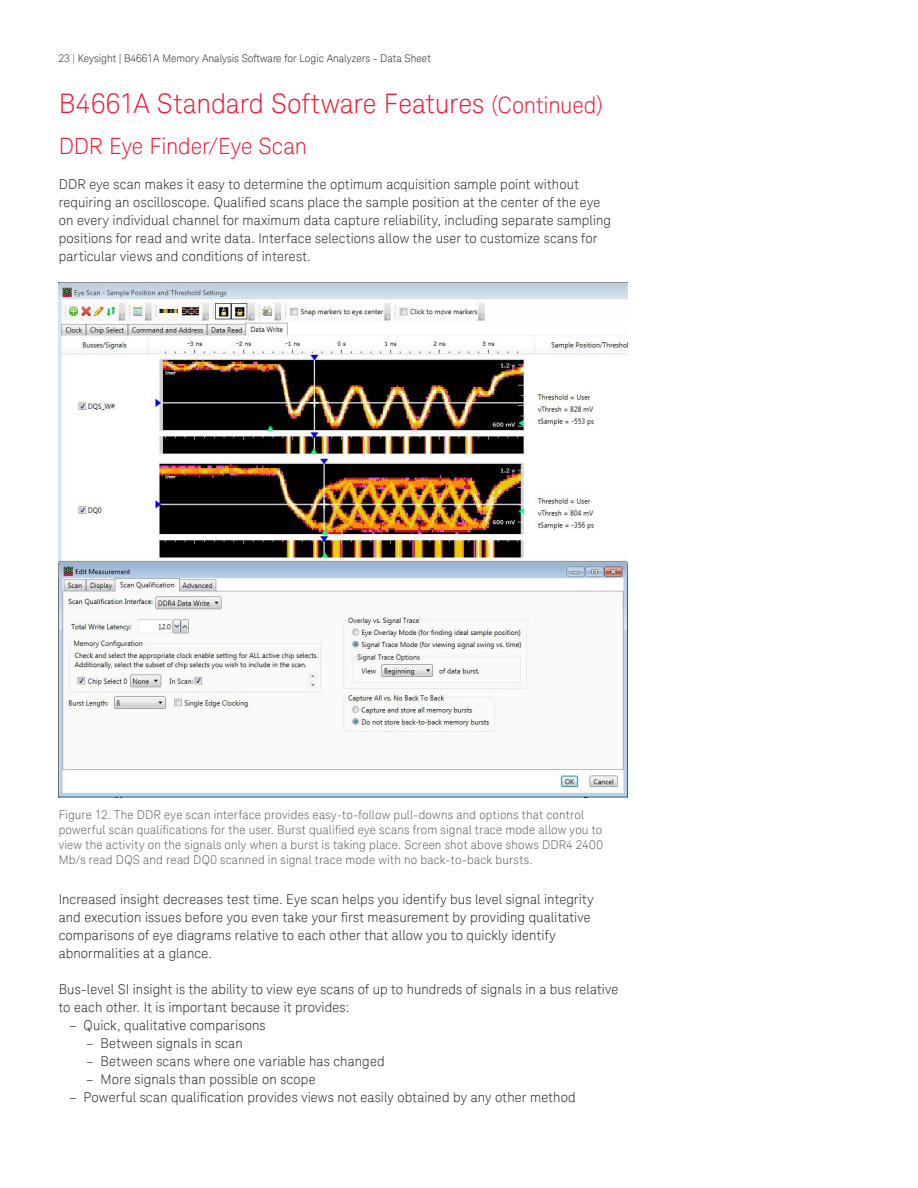
<style>
.page{position:relative;width:918px;height:1188px;background:#fff}
.page>*{position:absolute;margin:0;border:0;box-sizing:border-box;transform-origin:0 0}
.t1{font:300 27px "Keysight Sans";letter-spacing:-.005em;color:#ed1a36}
.t2{font:300 22.5px "Keysight Sans";letter-spacing:-.005em;color:#ed1a36}
.t3{font:300 13.5px/18px "Keysight Sans";letter-spacing:.01em;color:#231f20}
.t4{font:300 12px/15px "Keysight Sans";letter-spacing:.015em;color:#57585a}
.t5{font:300 10.5px "Keysight Sans";color:#231f20}
.s1{font-size:22.5px}
</style>
<div class="page">
<img style="left:59px;top:283px;width:568px;height:514px">
<p class="t5" style="left:59px;top:52px;width:374px">23 | Keysight | B4661A Memory Analysis Software for Logic Analyzers - Data Sheet</p>
<h1 class="t1" style="left:59px;top:88px;width:546px">B4661A Standard Software Features <span class="s1">(Continued)</span></h1>
<h2 class="t2" style="left:59px;top:133px;width:250px">DDR Eye Finder/Eye Scan</h2>
<p class="t3" style="left:59px;top:176px;width:554px">DDR eye scan makes it easy to determine the optimum acquisition sample point without requiring an oscilloscope. Qualified scans place the sample position at the center of the eye on every individual channel for maximum data capture reliability, including separate sampling positions for read and write data. Interface selections allow the user to customize scans for particular views and conditions of interest.</p>
<p class="t4" style="left:59px;top:807px;width:546px">Figure 12. The DDR eye scan interface provides easy-to-follow pull-downs and options that control powerful scan qualifications for the user. Burst qualified eye scans from signal trace mode allow you to view the activity on the signals only when a burst is taking place. Screen shot above shows DDR4 2400<br>Mb/s read DQS and read DQ0 scanned in signal trace mode with no back-to-back bursts.</p>
<p class="t3" style="left:59px;top:890px;width:537px">Increased insight decreases test time. Eye scan helps you identify bus level signal integrity and execution issues before you even take your first measurement by providing qualitative comparisons of eye diagrams relative to each other that allow you to quickly identify abnormalities at a glance.</p>
<p class="t3" style="left:59px;top:980px;width:561px">Bus-level SI insight is the ability to view eye scans of up to hundreds of signals in a bus relative to each other. It is important because it provides:</p>
<p class="t3" style="left:69px;top:1016px;width:198px">– Quick, qualitative comparisons</p>
<p class="t3" style="left:86px;top:1034px;width:158px">– Between signals in scan</p>
<p class="t3" style="left:86px;top:1052px;width:300px">– Between scans where one variable has changed</p>
<p class="t3" style="left:86px;top:1070px;width:231px">– More signals than possible on scope</p>
<p class="t3" style="left:69px;top:1088px;width:508px">– Powerful scan qualification provides views not easily obtained by any other method</p>
</div>
